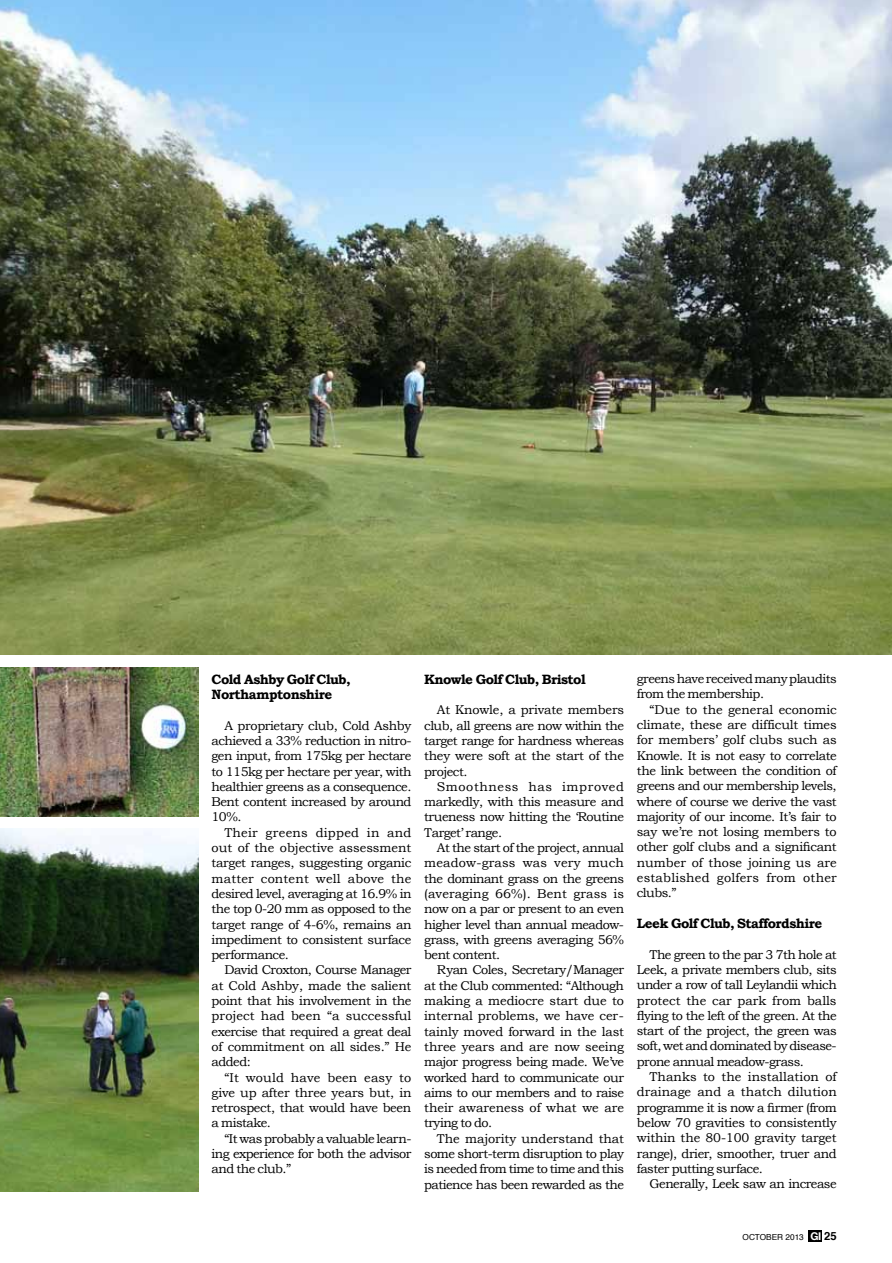
<style>
.page{position:relative;width:892px;height:1263px;background:#fff}
.page>*{position:absolute;margin:0;border:0;box-sizing:border-box;transform-origin:0 0}
.t1{font:700 13.5px/15.3px "Bookman Old Style";letter-spacing:-.04em;color:#000}
.t2{font:12.75px "Bookman Old Style";letter-spacing:-.035em;color:#000}
.t3{font:12.75px "Bookman Old Style";letter-spacing:-.01em;color:#000}
.t4{font:12.75px "Bookman Old Style";letter-spacing:-.005em;color:#000}
.t5{font:12.75px "Bookman Old Style";letter-spacing:-.015em;color:#000}
.t6{font:12.75px "Bookman Old Style";letter-spacing:.005em;color:#000}
.t7{font:12.75px "Bookman Old Style";letter-spacing:.015em;color:#000}
.t8{font:12.75px "Bookman Old Style";color:#000}
.t9{font:12.75px "Bookman Old Style";letter-spacing:.01em;color:#000}
.t10{font:12.75px "Bookman Old Style";letter-spacing:.02em;color:#000}
.t11{font:12.75px "Bookman Old Style";letter-spacing:.045em;color:#000}
.t12{font:8.25px "Helvetica";color:#000}
.s1{font-family:"Helvetica Neue";font-weight:700;font-size:10.8px;color:#fff}
.s2{font-weight:700;font-size:11.25px}
</style>
<div class="page">
<div style="left:808px;top:1230px;width:14px;height:11px;background:#000"></div>
<img style="left:0;top:0;width:892px;height:655px">
<img style="left:0;top:829px;width:199px;height:363px">
<img style="left:0;top:668px;width:199px;height:148px">
<p class="t1" style="left:212px;top:671px;width:140px">Cold Ashby Golf Club,<br>Northamptonshire</p>
<p class="t2" style="left:224px;top:718px;width:189px">A proprietary club, Cold Ashby</p>
<p class="t2" style="left:212px;top:733px;width:201px">achieved a 33% reduction in nitro-</p>
<p class="t2" style="left:212px;top:748px;width:201px">gen input, from 175kg per hectare</p>
<p class="t2" style="left:212px;top:764px;width:201px">to 115kg per hectare per year, with</p>
<p class="t2" style="left:212px;top:779px;width:201px">healthier greens as a consequence.</p>
<p class="t2" style="left:212px;top:794px;width:201px">Bent content increased by around</p>
<p class="t2" style="left:212px;top:810px;width:31px">10%.</p>
<p class="t10" style="left:224px;top:825px;width:189px">Their greens dipped in and</p>
<p class="t4" style="left:212px;top:840px;width:201px">out of the objective assessment</p>
<p class="t2" style="left:212px;top:856px;width:201px">target ranges, suggesting organic</p>
<p class="t7" style="left:212px;top:871px;width:201px">matter content well above the</p>
<p class="t2" style="left:212px;top:886px;width:201px">desired level, averaging at 16.9% in</p>
<p class="t2" style="left:212px;top:901px;width:201px">the top 0-20 mm as opposed to the</p>
<p class="t2" style="left:212px;top:917px;width:201px">target range of 4-6%, remains an</p>
<p class="t2" style="left:212px;top:932px;width:201px">impediment to consistent surface</p>
<p class="t2" style="left:212px;top:947px;width:79px">performance.</p>
<p class="t2" style="left:224px;top:963px;width:189px">David Croxton, Course Manager</p>
<p class="t5" style="left:212px;top:978px;width:201px">at Cold Ashby, made the salient</p>
<p class="t2" style="left:212px;top:993px;width:201px">point that his involvement in the</p>
<p class="t6" style="left:212px;top:1009px;width:201px">project had been “a successful</p>
<p class="t2" style="left:212px;top:1024px;width:201px">exercise that required a great deal</p>
<p class="t3" style="left:212px;top:1039px;width:201px">of commitment on all sides.” He</p>
<p class="t2" style="left:212px;top:1054px;width:41px">added:</p>
<p class="t9" style="left:224px;top:1070px;width:189px">“It would have been easy to</p>
<p class="t3" style="left:212px;top:1085px;width:201px">give up after three years but, in</p>
<p class="t2" style="left:212px;top:1100px;width:201px">retrospect, that would have been</p>
<p class="t2" style="left:212px;top:1116px;width:61px">a mistake.</p>
<p class="t2" style="left:224px;top:1131px;width:189px">“It was probably a valuable learn-</p>
<p class="t2" style="left:212px;top:1146px;width:201px">ing experience for both the advisor</p>
<p class="t2" style="left:212px;top:1162px;width:81px">and the club.”</p>
<p class="t1" style="left:424px;top:671px;width:163px">Knowle Golf Club, Bristol</p>
<p class="t5" style="left:437px;top:703px;width:189px">At Knowle, a private members</p>
<p class="t2" style="left:424px;top:718px;width:201px">club, all greens are now within the</p>
<p class="t2" style="left:424px;top:733px;width:201px">target range for hardness whereas</p>
<p class="t2" style="left:424px;top:748px;width:201px">they were soft at the start of the</p>
<p class="t2" style="left:424px;top:764px;width:45px">project.</p>
<p class="t11" style="left:437px;top:779px;width:189px">Smoothness has improved</p>
<p class="t2" style="left:424px;top:794px;width:201px">markedly, with this measure and</p>
<p class="t2" style="left:424px;top:810px;width:201px">trueness now hitting the ‘Routine</p>
<p class="t2" style="left:424px;top:825px;width:79px">Target’ range.</p>
<p class="t2" style="left:437px;top:840px;width:189px">At the start of the project, annual</p>
<p class="t7" style="left:424px;top:856px;width:201px">meadow-grass was very much</p>
<p class="t2" style="left:424px;top:871px;width:201px">the dominant grass on the greens</p>
<p class="t9" style="left:424px;top:886px;width:201px">(averaging 66%). Bent grass is</p>
<p class="t2" style="left:424px;top:901px;width:201px">now on a par or present to an even</p>
<p class="t2" style="left:424px;top:917px;width:201px">higher level than annual meadow-</p>
<p class="t2" style="left:424px;top:932px;width:201px">grass, with greens averaging 56%</p>
<p class="t2" style="left:424px;top:947px;width:77px">bent content.</p>
<p class="t2" style="left:437px;top:963px;width:189px">Ryan Coles, Secretary/Manager</p>
<p class="t2" style="left:424px;top:978px;width:201px">at the Club commented: “Although</p>
<p class="t4" style="left:424px;top:993px;width:201px">making a mediocre start due to</p>
<p class="t3" style="left:424px;top:1009px;width:201px">internal problems, we have cer-</p>
<p class="t3" style="left:424px;top:1024px;width:201px">tainly moved forward in the last</p>
<p class="t4" style="left:424px;top:1039px;width:201px">three years and are now seeing</p>
<p class="t2" style="left:424px;top:1054px;width:201px">major progress being made. We’ve</p>
<p class="t2" style="left:424px;top:1070px;width:201px">worked hard to communicate our</p>
<p class="t2" style="left:424px;top:1085px;width:201px">aims to our members and to raise</p>
<p class="t4" style="left:424px;top:1100px;width:201px">their awareness of what we are</p>
<p class="t2" style="left:424px;top:1116px;width:69px">trying to do.</p>
<p class="t4" style="left:437px;top:1131px;width:189px">The majority understand that</p>
<p class="t2" style="left:424px;top:1146px;width:201px">some short-term disruption to play</p>
<p class="t2" style="left:424px;top:1162px;width:201px">is needed from time to time and this</p>
<p class="t2" style="left:424px;top:1177px;width:201px">patience has been rewarded as the</p>
<p class="t2" style="left:637px;top:671px;width:201px">greens have received many plaudits</p>
<p class="t2" style="left:637px;top:687px;width:129px">from the membership.</p>
<p class="t4" style="left:650px;top:702px;width:189px">“Due to the general economic</p>
<p class="t5" style="left:637px;top:717px;width:201px">climate, these are difficult times</p>
<p class="t3" style="left:637px;top:733px;width:201px">for members’ golf clubs such as</p>
<p class="t2" style="left:637px;top:748px;width:201px">Knowle. It is not easy to correlate</p>
<p class="t2" style="left:637px;top:763px;width:201px">the link between the condition of</p>
<p class="t2" style="left:637px;top:779px;width:201px">greens and our membership levels,</p>
<p class="t2" style="left:637px;top:794px;width:201px">where of course we derive the vast</p>
<p class="t2" style="left:637px;top:809px;width:201px">majority of our income. It’s fair to</p>
<p class="t5" style="left:637px;top:824px;width:201px">say we’re not losing members to</p>
<p class="t2" style="left:637px;top:840px;width:201px">other golf clubs and a significant</p>
<p class="t8" style="left:637px;top:855px;width:201px">number of those joining us are</p>
<p class="t7" style="left:637px;top:870px;width:201px">established golfers from other</p>
<p class="t2" style="left:637px;top:886px;width:41px">clubs.”</p>
<p class="t1" style="left:637px;top:915px;width:187px">Leek Golf Club, Staffordshire</p>
<p class="t2" style="left:650px;top:947px;width:189px">The green to the par 3 7th hole at</p>
<p class="t2" style="left:637px;top:962px;width:201px">Leek, a private members club, sits</p>
<p class="t2" style="left:637px;top:977px;width:201px">under a row of tall Leylandii which</p>
<p class="t8" style="left:637px;top:993px;width:201px">protect the car park from balls</p>
<p class="t2" style="left:637px;top:1008px;width:201px">flying to the left of the green. At the</p>
<p class="t2" style="left:637px;top:1023px;width:201px">start of the project, the green was</p>
<p class="t2" style="left:637px;top:1039px;width:201px">soft, wet and dominated by disease-</p>
<p class="t2" style="left:637px;top:1054px;width:169px">prone annual meadow-grass.</p>
<p class="t6" style="left:650px;top:1069px;width:189px">Thanks to the installation of</p>
<p class="t6" style="left:637px;top:1085px;width:201px">drainage and a thatch dilution</p>
<p class="t2" style="left:637px;top:1100px;width:201px">programme it is now a firmer (from</p>
<p class="t2" style="left:637px;top:1115px;width:201px">below 70 gravities to consistently</p>
<p class="t3" style="left:637px;top:1130px;width:201px">within the 80-100 gravity target</p>
<p class="t2" style="left:637px;top:1146px;width:201px">range), drier, smoother, truer and</p>
<p class="t2" style="left:637px;top:1161px;width:128px">faster putting surface.</p>
<p class="t2" style="left:650px;top:1176px;width:189px">Generally, Leek saw an increase</p>
<p class="t12" style="left:742px;top:1231px;width:96px">OCTOBER 2013 <span class="s1">GI</span> <span class="s2">25</span></p>
</div>
